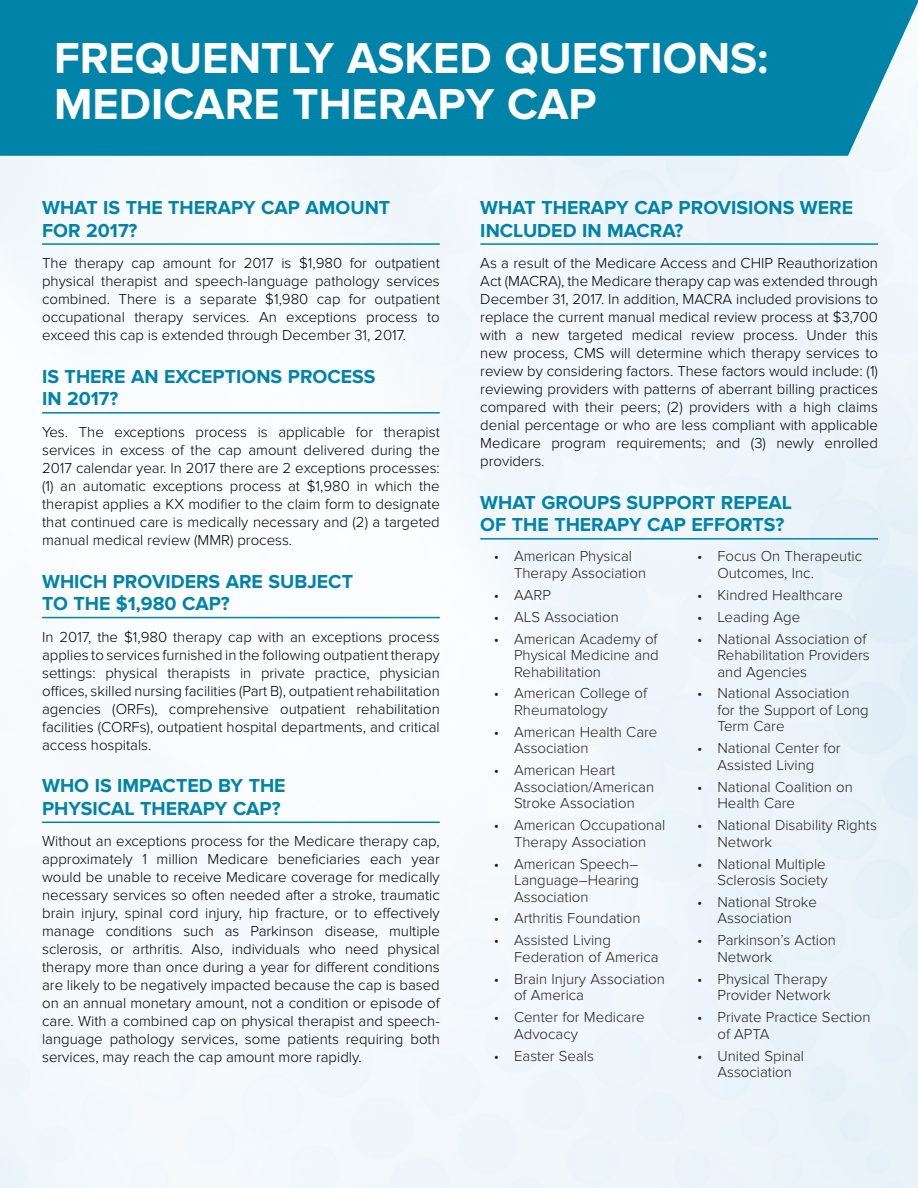
<style>
.page{position:relative;width:918px;height:1188px;background:#fff}
.page>*{position:absolute;margin:0;border:0;box-sizing:border-box;transform-origin:0 0}
.t1{font:700 45px "Proxima Nova";color:#fff}
.underlined_header{font:700 19.5px/22.5px "Proxima Nova";color:#0083a9}
.Body{font:300 15px/18px "Proxima Nova";color:#000;text-align:justify}
.t2{font:300 15px/16.5px "Proxima Nova";color:#231f20}
</style>
<div class="page">
<hr style="left:42px;top:243px;width:398px;height:2px;background:#0083a9">
<hr style="left:42px;top:412px;width:398px;height:2px;background:#0083a9">
<hr style="left:42px;top:617px;width:398px;height:1px;background:#0083a9">
<hr style="left:42px;top:822px;width:398px;height:1px;background:#0083a9">
<hr style="left:480px;top:243px;width:398px;height:2px;background:#0083a9">
<hr style="left:480px;top:538px;width:398px;height:2px;background:#0083a9">
<div style="left:0;top:0;width:918px;height:156px;background:#0083a9"></div>
<p class="t1" style="left:54px;top:32px;width:716px">FREQUENTLY ASKED QUESTIONS:</p>
<p class="t1" style="left:54px;top:79px;width:544px">MEDICARE THERAPY CAP</p>
<p class="underlined_header" style="left:42px;top:197px;width:350px">WHAT IS THE THERAPY CAP AMOUNT<br>FOR 2017?</p>
<p class="Body" style="left:42px;top:254px;width:399px">The therapy cap amount for 2017 is $1,980 for outpatient physical therapist and speech-language pathology services combined. There is a separate $1,980 cap for outpatient occupational therapy services. An exceptions process to exceed this cap is extended through December 31, 2017.</p>
<p class="underlined_header" style="left:42px;top:366px;width:335px">IS THERE AN EXCEPTIONS PROCESS<br>IN 2017?</p>
<p class="Body" style="left:42px;top:423px;width:399px">Yes. The exceptions process is applicable for therapist services in excess of the cap amount delivered during the 2017 calendar year. In 2017 there are 2 exceptions processes: (1) an automatic exceptions process at $1,980 in which the therapist applies a KX modifier to the claim form to designate that continued care is medically necessary and (2) a targeted manual medical review (MMR) process.</p>
<p class="underlined_header" style="left:42px;top:570px;width:312px">WHICH PROVIDERS ARE SUBJECT<br>TO THE $1,980 CAP?</p>
<p class="Body" style="left:42px;top:628px;width:399px">In 2017, the $1,980 therapy cap with an exceptions process applies to services furnished in the following outpatient therapy settings: physical therapists in private practice, physician offices, skilled nursing facilities (Part B), outpatient rehabilitation agencies (ORFs), comprehensive outpatient rehabilitation facilities (CORFs), outpatient hospital departments, and critical access hospitals.</p>
<p class="underlined_header" style="left:42px;top:775px;width:245px">WHO IS IMPACTED BY THE<br>PHYSICAL THERAPY CAP?</p>
<p class="Body" style="left:42px;top:832px;width:399px">Without an exceptions process for the Medicare therapy cap, approximately 1 million Medicare beneficiaries each year would be unable to receive Medicare coverage for medically necessary services so often needed after a stroke, traumatic brain injury, spinal cord injury, hip fracture, or to effectively manage conditions such as Parkinson disease, multiple sclerosis, or arthritis. Also, individuals who need physical therapy more than once during a year for different conditions are likely to be negatively impacted because the cap is based on an annual monetary amount, not a condition or episode of care. With a combined cap on physical therapist and speech&shy;language pathology services, some patients requiring both services, may reach the cap amount more rapidly.</p>
<p class="underlined_header" style="left:480px;top:197px;width:374px">WHAT THERAPY CAP PROVISIONS WERE<br>INCLUDED IN MACRA?</p>
<p class="Body" style="left:480px;top:254px;width:399px">As a result of the Medicare Access and CHIP Reauthorization Act (MACRA), the Medicare therapy cap was extended through December 31, 2017. In addition, MACRA included provisions to replace the current manual medical review process at $3,700 with a new targeted medical review process. Under this new process, CMS will determine which therapy services to review by considering factors. These factors would include: (1) reviewing providers with patterns of aberrant billing practices compared with their peers; (2) providers with a high claims denial percentage or who are less compliant with applicable Medicare program requirements; and (3) newly enrolled providers.</p>
<p class="underlined_header" style="left:480px;top:492px;width:313px">WHAT GROUPS SUPPORT REPEAL<br>OF THE THERAPY CAP EFFORTS?</p>
<p class="t2" style="left:514px;top:548px;width:134px;text-indent:-20px">• American Physical<br>Therapy Association</p>
<p class="t2" style="left:494px;top:587px;width:59px">• AARP</p>
<p class="t2" style="left:494px;top:609px;width:126px">• ALS Association</p>
<p class="t2" style="left:514px;top:630px;width:146px;text-align:justify;text-indent:-20px">• American Academy of Physical Medicine and Rehabilitation</p>
<p class="t2" style="left:514px;top:685px;width:135px;text-indent:-20px">• American College of<br>Rheumatology</p>
<p class="t2" style="left:514px;top:724px;width:145px;text-indent:-20px">• American Health Care<br>Association</p>
<p class="t2" style="left:514px;top:762px;width:142px;text-indent:-20px">• American Heart<br>Association/American<br>Stroke Association</p>
<p class="t2" style="left:494px;top:817px;width:173px;text-align:center">• American Occupational<br>Therapy Association</p>
<p class="t2" style="left:514px;top:855px;width:127px;text-align:justify;text-indent:-20px">• American Speech– Language–Hearing Association</p>
<p class="t2" style="left:494px;top:910px;width:148px">• Arthritis Foundation</p>
<p class="t2" style="left:514px;top:932px;width:146px;text-indent:-20px">• Assisted Living<br>Federation of America</p>
<p class="t2" style="left:514px;top:971px;width:152px;text-indent:-20px">• Brain Injury Association of America</p>
<p class="t2" style="left:514px;top:1009px;width:132px;text-indent:-20px">• Center for Medicare<br>Advocacy</p>
<p class="t2" style="left:494px;top:1047px;width:102px">• Easter Seals</p>
<p class="t2" style="left:717px;top:548px;width:146px;text-indent:-20px">• Focus On Therapeutic<br>Outcomes, Inc.</p>
<p class="t2" style="left:697px;top:587px;width:147px">• Kindred Healthcare</p>
<p class="t2" style="left:697px;top:609px;width:105px">• Leading Age</p>
<p class="t2" style="left:717px;top:630px;width:154px;text-indent:-20px">• National Association of<br>Rehabilitation Providers and Agencies</p>
<p class="t2" style="left:717px;top:685px;width:153px;text-indent:-20px">• National Association for the Support of Long<br>Term Care</p>
<p class="t2" style="left:697px;top:740px;width:145px;text-align:center">• National Center for<br>Assisted Living</p>
<p class="t2" style="left:717px;top:779px;width:137px;text-indent:-20px">• National Coalition on<br>Health Care</p>
<p class="t2" style="left:717px;top:817px;width:161px;text-indent:-20px">• National Disability Rights<br>Network</p>
<p class="t2" style="left:697px;top:855px;width:132px;text-align:right">• National Multiple<br>Sclerosis Society</p>
<p class="t2" style="left:697px;top:894px;width:121px;text-align:center">• National Stroke<br>Association</p>
<p class="t2" style="left:717px;top:932px;width:120px;text-indent:-20px">• Parkinson’s Action<br>Network</p>
<p class="t2" style="left:697px;top:971px;width:135px;text-align:right">• Physical Therapy<br>Provider Network</p>
<p class="t2" style="left:717px;top:1009px;width:155px;text-indent:-20px">• Private Practice Section of APTA</p>
<p class="t2" style="left:697px;top:1047px;width:108px;text-align:center">• United Spinal<br>Association</p>
</div>
